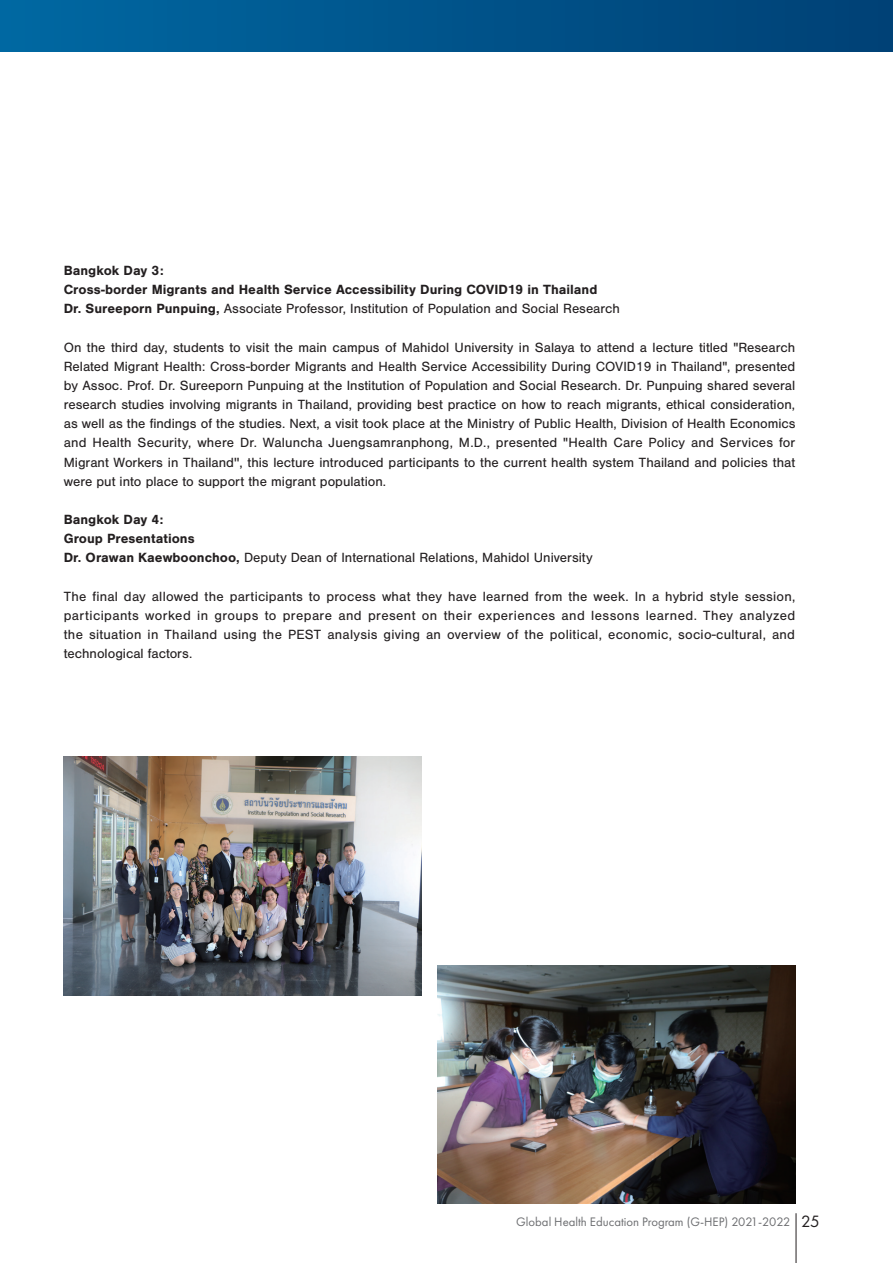
<style>
.page{position:relative;width:893px;height:1263px;background:#fff}
.page>*{position:absolute;margin:0;border:0;box-sizing:border-box;transform-origin:0 0}
.t1{font:13.8px/19.2px "Nimbus San";color:#231f20;text-align:justify}
.t2{font:700 13.8px/19.2px "Nimbus San";color:#231f20}
.t3{font:12.75px "Futura PT";color:#6c6d70}
.s1{font-weight:400}
.s2{font-size:16.95px;color:#231f20}
</style>
<div class="page">
<hr style="left:796px;top:1213px;width:1px;height:50px;background:#231f20">
<div style="left:0;top:0;width:893px;height:51px;background:linear-gradient(to right,#0068a2,#004075)"></div>
<img style="left:64px;top:757px;width:357px;height:238px">
<img style="left:438px;top:965px;width:357px;height:238px">
<p class="t2" style="left:64px;top:261px;width:558px">Bangkok Day 3:<br>Cross-border Migrants and Health Service Accessibility During COVID19 in Thailand<br>Dr. Sureeporn Punpuing, <span class="s1">Associate Professor, Institution of Population and Social Research</span></p>
<p class="t1" style="left:64px;top:338px;width:733px">On the third day, students to visit the main campus of Mahidol University in Salaya to attend a lecture titled "Research Related Migrant Health: Cross-border Migrants and Health Service Accessibility During COVID19 in Thailand", presented by Assoc. Prof. Dr. Sureeporn Punpuing at the Institution of Population and Social Research. Dr. Punpuing shared several research studies involving migrants in Thailand, providing best practice on how to reach migrants, ethical consideration, as well as the findings of the studies. Next, a visit took place at the Ministry of Public Health, Division of Health Economics and Health Security, where Dr. Waluncha Juengsamranphong, M.D., presented "Health Care Policy and Services for Migrant Workers in Thailand'', this lecture introduced participants to the current health system Thailand and policies that were put into place to support the migrant population.</p>
<p class="t2" style="left:64px;top:510px;width:530px">Bangkok Day 4:<br>Group Presentations<br>Dr. Orawan Kaewboonchoo, <span class="s1">Deputy Dean of International Relations, Mahidol University</span></p>
<p class="t1" style="left:64px;top:587px;width:733px">The final day allowed the participants to process what they have learned from the week. In a hybrid style session, participants worked in groups to prepare and present on their experiences and lessons learned. They analyzed the situation in Thailand using the PEST analysis giving an overview of the political, economic, socio-cultural, and technological factors.</p>
<p class="t3" style="left:516px;top:1214px;width:305px">Global Health Education Program (G-HEP) 2021-2022 <span class="s2">25</span></p>
</div>
